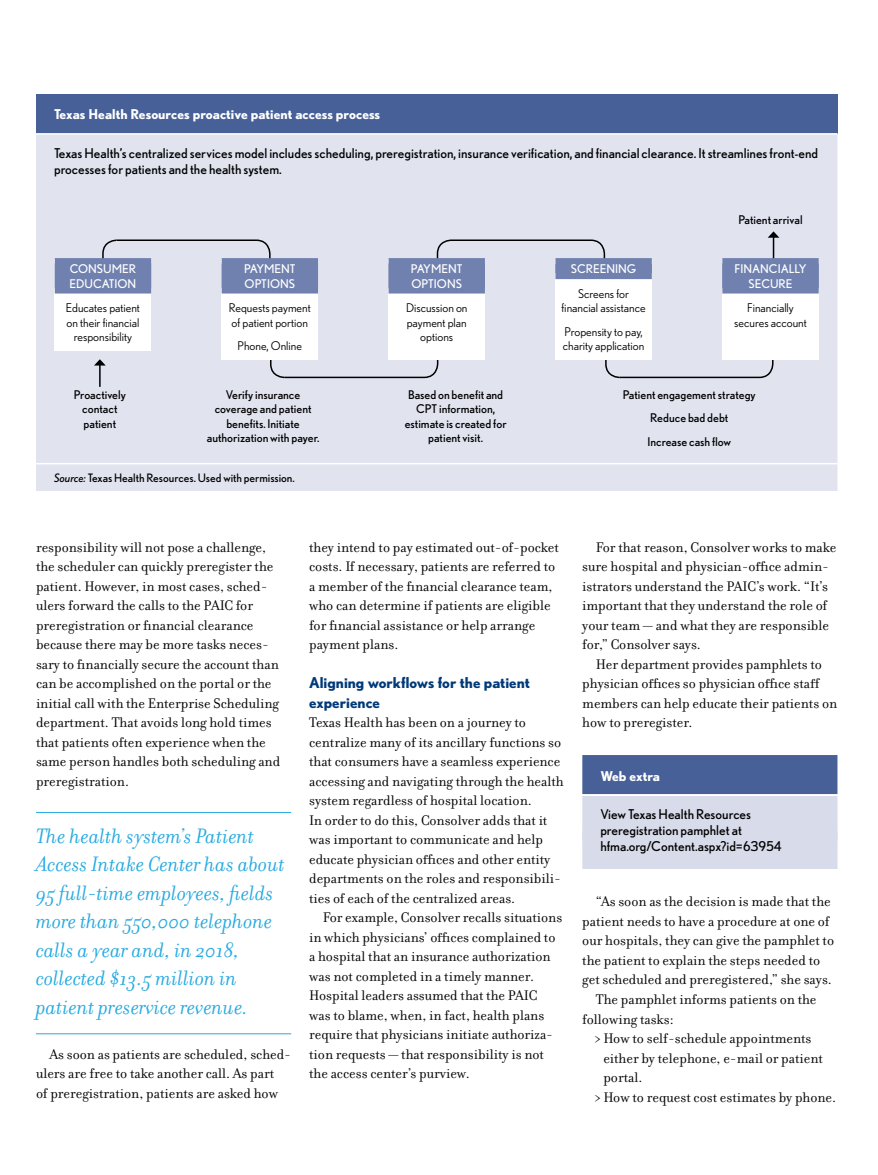
<style>
.page{position:relative;width:878px;height:1175px;background:#fff}
.page>*{position:absolute;margin:0;border:0;box-sizing:border-box;transform-origin:0 0}
.t1{font:italic 22.5px/28.5px "Filosofia OT";color:#27aae1}
.t2{font:15px/19.5px "Filosofia OT";color:#000}
.t3{font:700 15px/19.5px "Nobel";color:#003a79}
.t4{font:13.5px/16.2px "Nobel";color:#000}
.t5{font:700 13.5px "Nobel";color:#fff}
.t6{font:12px/14.4px "Nobel";color:#000;text-align:center}
.t7{font:12px/14.4px "Nobel";color:#000;text-align:center}
.t8{font:12px/14.4px "Nobel";color:#fff}
.t9{font:11.7px "Nobel";color:#000}
.s1{font-style:italic}
</style>
<div class="page">
<hr style="left:36px;top:812px;width:255px;height:1px;background:#27aae1">
<hr style="left:36px;top:1033px;width:255px;height:1px;background:#27aae1">
<div style="left:582px;top:755px;width:255px;height:39px;background:#476097"></div>
<div style="left:582px;top:796px;width:255px;height:45px;background:#d8dbea"></div>
<div style="left:582px;top:831px;width:255px;height:38px;background:#d8dbea"></div>
<div style="left:36px;top:94px;width:801px;height:40px;background:#476097"></div>
<div style="left:36px;top:135px;width:801px;height:356px;background:#e1e3ef"></div>
<hr style="left:36px;top:133px;width:801px;height:2px;background:#fff">
<hr style="left:36px;top:463px;width:801px;height:1px;background:#fff">
<hr style="left:99px;top:365px;width:2px;height:22px;background:#000">
<svg style="left:94px;top:359px;width:12px;height:6px"></svg>
<hr style="left:772px;top:237px;width:2px;height:22px;background:#000">
<svg style="left:767px;top:231px;width:12px;height:7px"></svg>
<svg style="left:101px;top:239px;width:170px;height:22px;background:#ced0db"></svg>
<svg style="left:436px;top:239px;width:170px;height:22px;background:#ced0db"></svg>
<svg style="left:269px;top:357px;width:170px;height:22px;background:#cfd1dc"></svg>
<svg style="left:604px;top:357px;width:170px;height:22px;background:#cfd1dc"></svg>
<div style="left:55px;top:259px;width:96px;height:91px;background:#fff"></div>
<div style="left:55px;top:258px;width:96px;height:30px;background:#7081af"></div>
<div style="left:55px;top:263px;width:96px;height:30px;background:#7081af"></div>
<div style="left:222px;top:259px;width:96px;height:100px;background:#fff"></div>
<div style="left:222px;top:258px;width:96px;height:30px;background:#7081af"></div>
<div style="left:222px;top:263px;width:96px;height:30px;background:#7081af"></div>
<div style="left:388px;top:259px;width:97px;height:100px;background:#fff"></div>
<div style="left:388px;top:258px;width:97px;height:30px;background:#7081af"></div>
<div style="left:388px;top:263px;width:97px;height:30px;background:#7081af"></div>
<div style="left:555px;top:259px;width:96px;height:100px;background:#fff"></div>
<div style="left:555px;top:258px;width:96px;height:15px;background:#7081af"></div>
<div style="left:555px;top:264px;width:96px;height:15px;background:#7081af"></div>
<div style="left:722px;top:259px;width:96px;height:100px;background:#fff"></div>
<div style="left:722px;top:258px;width:96px;height:30px;background:#7081af"></div>
<div style="left:722px;top:263px;width:96px;height:30px;background:#7081af"></div>
<p class="t5" style="left:54px;top:106px;width:327px">Texas Health Resources proactive patient access process</p>
<p class="t4" style="left:54px;top:145px;width:765px">Texas Health’s centralized services model includes scheduling, preregistration, insurance verification, and financial clearance. It streamlines front-end processes for patients and the health system.</p>
<p class="t8" style="left:70px;top:261px;width:68px">CONSUMER<br>EDUCATION</p>
<p class="t7" style="left:66px;top:301px;width:76px">Educates patient on their financial responsibility</p>
<p class="t6" style="left:74px;top:387px;width:53px">Proactively contact patient</p>
<p class="t8" style="left:244px;top:261px;width:53px">PAYMENT<br>OPTIONS</p>
<p class="t7" style="left:229px;top:301px;width:83px;text-align:left">Requests payment of patient portion</p>
<p class="t7" style="left:238px;top:339px;width:66px">Phone, Online</p>
<p class="t8" style="left:411px;top:261px;width:53px">PAYMENT<br>OPTIONS</p>
<p class="t7" style="left:406px;top:301px;width:63px">Discussion on payment plan options</p>
<p class="t8" style="left:571px;top:261px;width:67px">SCREENING</p>
<p class="t7" style="left:561px;top:286px;width:85px">Screens for financial assistance</p>
<p class="t7" style="left:563px;top:324px;width:83px;text-align:left">Propensity to pay, charity application</p>
<p class="t6" style="left:738px;top:213px;width:66px">Patient arrival</p>
<p class="t8" style="left:734px;top:261px;width:73px;text-align:center">FINANCIALLY<br>SECURE</p>
<p class="t7" style="left:734px;top:301px;width:74px">Financially secures account</p>
<p class="t6" style="left:207px;top:387px;width:114px">Verify insurance coverage and patient benefits. Initiate authorization with payer.</p>
<p class="t6" style="left:404px;top:387px;width:103px">Based on benefit and<br>CPT information, estimate is created for patient visit.</p>
<p class="t6" style="left:623px;top:383px;width:134px;line-height:23.4px">Patient engagement strategy<br>Reduce bad debt<br>Increase cash flow</p>
<p class="t9" style="left:54px;top:471px;width:242px"><span class="s1">Source:</span> Texas Health Resources. Used with permission.</p>
<p class="t2" style="left:36px;top:537px;width:246px">responsibility will not pose a challenge, the scheduler can quickly preregister the patient. However, in most cases, sched&shy;ulers forward the calls to the PAIC for preregistration or financial clearance because there may be more tasks neces&shy;sary to financially secure the account than can be accomplished on the portal or the initial call with the Enterprise Scheduling department. That avoids long hold times that patients often experience when the same person handles both scheduling and preregistration.</p>
<h1 class="t1" style="left:36px;top:821px;width:250px">The health system’s Patient<br>Access Intake Center has about<br>95 full-time employees, fields more than 550,000 telephone calls a year and, in 2018, collected $13.5 million in patient preservice revenue.</h1>
<p class="t2" style="left:36px;top:1044px;width:257px;text-indent:14px">As soon as patients are scheduled, sched&shy;ulers are free to take another call. As part<br>of preregistration, patients are asked how</p>
<p class="t2" style="left:309px;top:537px;width:251px">they intend to pay estimated out-of-pocket costs. If necessary, patients are referred to a member of the financial clearance team, who can determine if patients are eligible for financial assistance or help arrange payment plans.</p>
<p class="t3" style="left:309px;top:673px;width:222px">Aligning workflows for the patient experience</p>
<p class="t2" style="left:309px;top:713px;width:256px">Texas Health has been on a journey to centralize many of its ancillary functions so that consumers have a seamless experience accessing and navigating through the health system regardless of hospital location.<br>In order to do this, Consolver adds that it was important to communicate and help educate physician offices and other entity departments on the roles and responsibili&shy;ties of each of the centralized areas.</p>
<p class="t2" style="left:309px;top:908px;width:254px;text-indent:13px">For example, Consolver recalls situations in which physicians’ offices complained to a hospital that an insurance authorization was not completed in a timely manner.<br>Hospital leaders assumed that the PAIC was to blame, when, in fact, health plans require that physicians initiate authoriza&shy;tion requests — that responsibility is not the access center’s purview.</p>
<p class="t2" style="left:582px;top:537px;width:255px;text-indent:14px">For that reason, Consolver works to make sure hospital and physician-office admin&shy;istrators understand the PAIC’s work. “It’s important that they understand the role of your team — and what they are responsible for,” Consolver says.</p>
<p class="t2" style="left:582px;top:654px;width:256px;text-indent:14px">Her department provides pamphlets to physician offices so physician office staff members can help educate their patients on how to preregister.</p>
<p class="t5" style="left:600px;top:768px;width:61px">Web extra</p>
<p class="t4" style="left:600px;top:805px;width:183px">View Texas Health Resources preregistration pamphlet at hfma.org/Content.aspx?id=63954</p>
<p class="t2" style="left:596px;top:892px;width:236px">“As soon as the decision is made that the</p>
<p class="t2" style="left:582px;top:911px;width:249px">patient needs to have a procedure at one of</p>
<p class="t2" style="left:582px;top:931px;width:253px">our hospitals, they can give the pamphlet to</p>
<p class="t2" style="left:582px;top:950px;width:239px">the patient to explain the steps needed to</p>
<p class="t2" style="left:582px;top:970px;width:251px">get scheduled and preregistered,” she says.</p>
<p class="t2" style="left:596px;top:989px;width:222px">The pamphlet informs patients on the</p>
<p class="t2" style="left:582px;top:1009px;width:93px">following tasks:</p>
<p class="t2" style="left:594px;top:1028px;width:219px">&gt;How to self-schedule appointments</p>
<p class="t2" style="left:603px;top:1048px;width:221px">either by telephone, e-mail or patient</p>
<p class="t2" style="left:603px;top:1067px;width:41px">portal.</p>
<p class="t2" style="left:594px;top:1087px;width:243px">&gt;How to request cost estimates by phone.</p>
</div>
